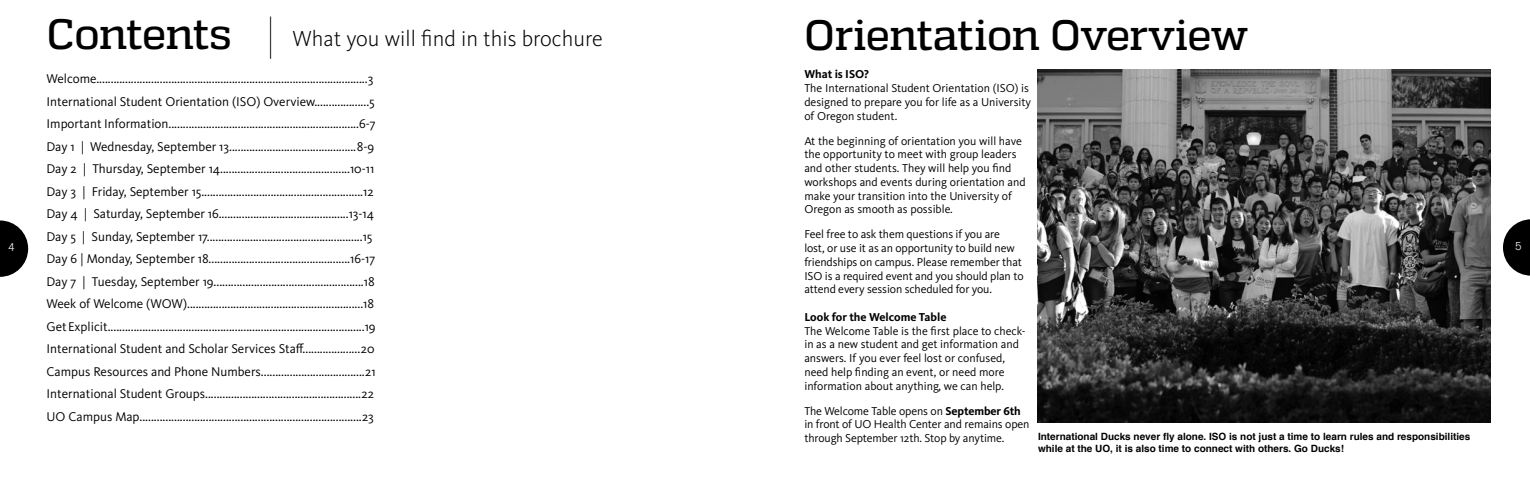
<style>
.page{position:relative;width:1530px;height:495px;background:#fff}
.page>*{position:absolute;margin:0;border:0;box-sizing:border-box;transform-origin:0 0}
.t1{font:500 42.5px "Quadon";letter-spacing:-.02em;color:#000}
.t2{font:300 22.5px "Kievit Pro";color:#000}
.t3{font:13.12px/22.5px "Kievit Pro";color:#000}
.t4{font:11.88px/13.8px "Kievit Pro";color:#000}
.t5{font:700 11.88px "Kievit Pro";color:#000}
.t6{font:300 11.25px "Akzidenz Grotesk BQ";color:#fff}
.t7{font:700 10px/12.5px "Helvetica";color:#000}
.s1{font-weight:700}
</style>
<div class="page">
<svg style="left:0;top:220px;width:28px;height:57px"></svg>
<svg style="left:1503px;top:219px;width:27px;height:57px"></svg>
<hr style="left:270px;top:17px;width:1px;height:42px;background:#404040">
<img style="left:1038px;top:69px;width:453px;height:353px">
<h1 class="t1" style="left:47px;top:10px;width:187px">Contents</h1>
<h2 class="t2" style="left:292px;top:25px;width:312px">What you will find in this brochure</h2>
<h1 class="t1" style="left:804px;top:11px;width:445px">Orientation Overview</h1>
<p class="t5" style="left:804px;top:67px;width:66px">What is ISO?</p>
<p class="t4" style="left:804px;top:81px;width:228px">The International Student Orientation (ISO) is designed to prepare you for life as a University of Oregon student.</p>
<p class="t4" style="left:804px;top:134px;width:223px">At the beginning of orientation you will have the opportunity to meet with group leaders and other students. They will help you find workshops and events during orientation and make your transition into the University of Oregon as smooth as possible.</p>
<p class="t4" style="left:804px;top:228px;width:221px">Feel free to ask them questions if you are<br>lost, or use it as an opportunity to build new friendships on campus. Please remember that ISO is a required event and you should plan to attend every session scheduled for you.</p>
<p class="t5" style="left:804px;top:310px;width:144px">Look for the Welcome Table</p>
<p class="t4" style="left:804px;top:324px;width:223px">The Welcome Table is the first place to check&shy;in as a new student and get information and answers. If you ever feel lost or confused, need help finding an event, or need more information about anything, we can help.</p>
<p class="t4" style="left:804px;top:404px;width:227px">The Welcome Table opens on <span class="s1">September 6th </span>in front of UO Health Center and remains open through September 12th. Stop by anytime.</p>
<p class="t3" style="left:47px;top:67px;width:331px">Welcome..............................................................................................3<br>International Student Orientation (ISO) Overview...................5<br>Important Information..................................................................6-7<br>Day 1 | Wednesday, September 13............................................8-9<br>Day 2 | Thursday, September 14.............................................10-11<br>Day 3 | Friday, September 15........................................................12<br>Day 4 | Saturday, September 16.............................................13-14<br>Day 5 | Sunday, September 17......................................................15<br>Day 6 | Monday, September 18.................................................16-17<br>Day 7 | Tuesday, September 19....................................................18<br>Week of Welcome (WOW).............................................................18<br>Get Explicit.........................................................................................19<br>International Student and Scholar Services Staff....................20<br>Campus Resources and Phone Numbers....................................21<br>International Student Groups......................................................22<br>UO Campus Map.............................................................................23</p>
<p class="t6" style="left:8px;top:241px;width:8px">4</p>
<p class="t6" style="left:1515px;top:240px;width:8px">5</p>
<p class="t7" style="left:1038px;top:430px;width:434px">International Ducks never fly alone. ISO is not just a time to learn rules and responsibilities while at the UO, it is also time to connect with others. Go Ducks!</p>
</div>
